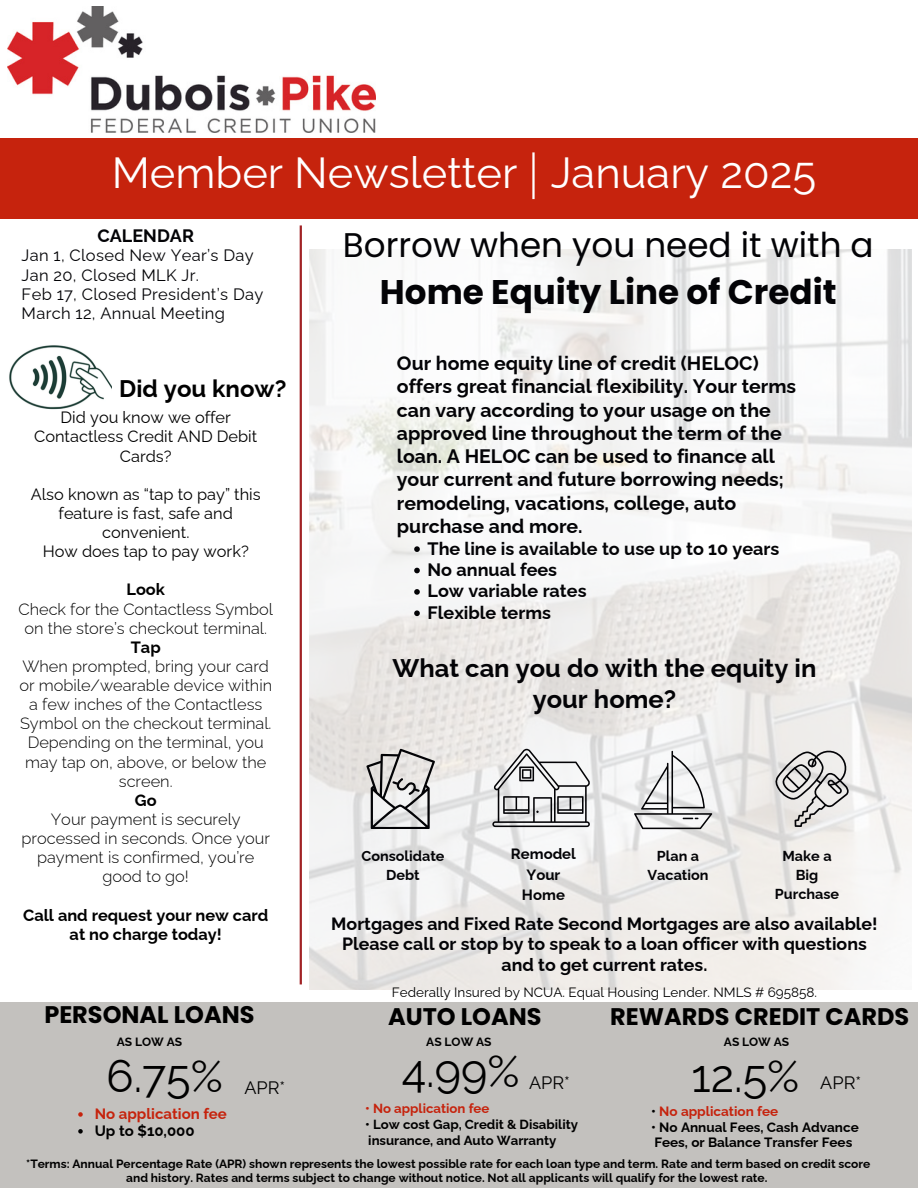
<style>
.page{position:relative;width:918px;height:1188px;background:#fff}
.page>*{position:absolute;margin:0;border:0;box-sizing:border-box;transform-origin:0 0}
.t1{font:45px "Raleway";color:#000}
.t2{font:43.5px "Raleway";color:#fff}
.t3{font:34.2px/47.2px "Poppins";color:#030306;text-align:center}
.t4{font:700 25.5px/30.3px "Raleway";color:#030306;text-align:center}
.t5{font:700 24px "Poppins";color:#000}
.t6{font:700 24px "Raleway";color:#000}
.t7{font:700 19.5px/23.2px "Raleway";color:#030306}
.t8{font:700 18px "Raleway";color:#030306}
.t9{font:18px "Raleway";color:#000}
.t10{font:700 17.7px/20.2px "Raleway";color:#030306;text-align:center}
.t11{font:16.5px "Raleway";letter-spacing:.02em;color:#030306}
.t12{font:300 16.35px/19.2px "Raleway";color:#000;text-align:center}
.t13{font:16.35px/19.2px "Raleway";color:#000;text-align:center}
.t14{font:700 16.35px/19.2px "Raleway";color:#000;text-align:center}
.t15{font:700 15px "Raleway";color:#c6230d}
.t16{font:700 15px "Raleway";color:#000}
.t17{font:700 14.85px/20.2px "Raleway";color:#030306;text-align:center}
.t18{font:700 14.4px/19.2px "Raleway";color:#030306;text-align:center}
.t19{font:13.5px "Raleway";color:#000}
.t20{font:700 13.5px "Raleway";color:#000}
.t21{font:700 13.5px "Raleway";color:#c6230d}
.t22{font:700 13.2px "Raleway";color:#000}
.t23{font:700 13.2px "Raleway";color:#c6230d}
.t24{font:700 12px/14px "Raleway";color:#000;text-align:center}
.s1{font-weight:700}
.s2{color:#000}
</style>
<div class="page">
<img style="left:8px;top:6px;width:368px;height:126px">
<div style="left:0;top:139px;width:918px;height:80px;background:#c6230d"></div>
<hr style="left:532px;top:152px;width:3px;height:47px;background:#fff">
<hr style="left:300px;top:225px;width:2px;height:759px;background:#a12225">
<img style="left:310px;top:250px;width:602px;height:740px">
<svg style="left:414px;top:546px;width:6px;height:6px"></svg>
<svg style="left:414px;top:568px;width:6px;height:5px"></svg>
<svg style="left:414px;top:589px;width:6px;height:6px"></svg>
<svg style="left:414px;top:610px;width:6px;height:6px"></svg>
<svg style="left:366px;top:749px;width:69px;height:80px"></svg>
<svg style="left:492px;top:749px;width:98px;height:78px"></svg>
<svg style="left:634px;top:751px;width:78px;height:78px"></svg>
<svg style="left:774px;top:749px;width:74px;height:78px"></svg>
<div style="left:0;top:1002px;width:918px;height:186px;background:#c3c1be"></div>
<svg style="left:78px;top:1112px;width:5px;height:5px"></svg>
<svg style="left:78px;top:1129px;width:5px;height:5px"></svg>
<img style="left:9px;top:345px;width:102px;height:65px">
<p class="t2" style="left:112px;top:147px;width:706px">Member Newsletter January 2025</p>
<h1 class="t8" style="left:98px;top:225px;width:98px">CALENDAR</h1>
<p class="t11" style="left:22px;top:246px;width:234px">Jan 1, Closed New Year’s Day</p>
<p class="t11" style="left:22px;top:265px;width:179px">Jan 20, Closed MLK Jr.</p>
<p class="t11" style="left:22px;top:284px;width:243px">Feb 17, Closed President’s Day</p>
<p class="t11" style="left:22px;top:303px;width:205px">March 12, Annual Meeting</p>
<p class="t3" style="left:343px;top:221px;width:532px">Borrow when you need it with a<br><span class="s1">Home Equity Line of Credit</span></p>
<h3 class="t6" style="left:119px;top:375px;width:169px">Did you know?</h3>
<h3 class="t13" style="left:34px;top:408px;width:225px">Did you know we offer<br>Contactless Credit AND Debit<br>Cards?</h3>
<p class="t13" style="left:31px;top:484px;width:231px">Also known as “tap to pay” this feature is fast, safe and convenient.</p>
<h1 class="t13" style="left:43px;top:542px;width:208px">How does tap to pay work?</h1>
<h5 class="t14" style="left:127px;top:580px;width:40px">Look</h5>
<p class="t12" style="left:18px;top:599px;width:256px">Check for the Contactless Symbol on the store’s checkout terminal.</p>
<p class="t14" style="left:131px;top:637px;width:31px">Tap</p>
<p class="t12" style="left:19px;top:657px;width:254px">When prompted, bring your card or mobile/wearable device within a few inches of the Contactless<br>Symbol on the checkout terminal.<br>Depending on the terminal, you may tap on, above, or below the screen.</p>
<h1 class="t14" style="left:135px;top:790px;width:23px">Go</h1>
<h5 class="t12" style="left:22px;top:810px;width:250px">Your payment is securely processed in seconds. Once your payment is confirmed, you’re good to go!</h5>
<p class="t14" style="left:23px;top:905px;width:247px">Call and request your new card at no charge today!</p>
<p class="t7" style="left:397px;top:352px;width:401px">Our home equity line of credit (HELOC) offers great financial flexibility. Your terms can vary according to your usage on the approved line throughout the term of the loan. A HELOC can be used to finance all your current and future borrowing needs; remodeling, vacations, college, auto purchase and more.</p>
<p class="t8" style="left:428px;top:538px;width:353px">The line is available to use up to 10 years</p>
<p class="t8" style="left:428px;top:559px;width:131px">No annual fees</p>
<h4 class="t8" style="left:428px;top:580px;width:161px">Low variable rates</h4>
<p class="t8" style="left:428px;top:602px;width:125px">Flexible terms</p>
<p class="t4" style="left:393px;top:653px;width:425px">What can you do with the equity in your home?</p>
<p class="t18" style="left:362px;top:846px;width:84px">Consolidate<br>Debt</p>
<p class="t17" style="left:511px;top:844px;width:67px">Remodel<br>Your<br>Home</p>
<p class="t18" style="left:648px;top:846px;width:63px">Plan a<br>Vacation</p>
<p class="t18" style="left:775px;top:846px;width:66px">Make a<br>Big<br>Purchase</p>
<p class="t10" style="left:331px;top:914px;width:548px">Mortgages and Fixed Rate Second Mortgages are also available!<br>Please call or stop by to speak to a loan officer with questions and to get current rates.</p>
<p class="t19" style="left:392px;top:984px;width:427px">Federally Insured by NCUA. Equal Housing Lender. NMLS # 695858.</p>
<p class="t5" style="left:44px;top:998px;width:212px">PERSONAL LOANS</p>
<p class="t5" style="left:388px;top:1000px;width:155px">AUTO LOANS</p>
<h2 class="t5" style="left:610px;top:1000px;width:300px">REWARDS CREDIT CARDS</h2>
<h6 class="t24" style="left:117px;top:1035px;width:67px">AS LOW AS</h6>
<p class="t1" style="left:107px;top:1050px;width:118px">6.75%</p>
<p class="t24" style="left:426px;top:1035px;width:67px">AS LOW AS</p>
<p class="t24" style="left:724px;top:1035px;width:67px">AS LOW AS</p>
<p class="t1" style="left:402px;top:1045px;width:119px">4.99%</p>
<h4 class="t1" style="left:692px;top:1050px;width:109px">12.5%</h4>
<p class="t9" style="left:820px;top:1072px;width:42px">APR*</p>
<p class="t9" style="left:244px;top:1077px;width:42px">APR*</p>
<p class="t9" style="left:529px;top:1072px;width:42px">APR*</p>
<p class="t15" style="left:95px;top:1105px;width:134px">No application fee</p>
<p class="t16" style="left:95px;top:1122px;width:102px">Up to $10,000</p>
<p class="t23" style="left:365px;top:1101px;width:126px">• No application fee</p>
<p class="t22" style="left:365px;top:1117px;width:214px">• Low cost Gap, Credit &amp; Disability</p>
<p class="t22" style="left:368px;top:1132px;width:190px">insurance, and Auto Warranty</p>
<h6 class="t21" style="left:651px;top:1103px;width:129px"><span class="s2">•</span> No application fee</h6>
<p class="t20" style="left:651px;top:1119px;width:209px">• No Annual Fees, Cash Advance</p>
<h3 class="t20" style="left:654px;top:1135px;width:199px">Fees, or Balance Transfer Fees</h3>
<p class="t24" style="left:26px;top:1157px;width:846px">*Terms: Annual Percentage Rate (APR) shown represents the lowest possible rate for each loan type and term. Rate and term based on credit score and history. Rates and terms subject to change without notice. Not all applicants will qualify for the lowest rate.</p>
</div>
